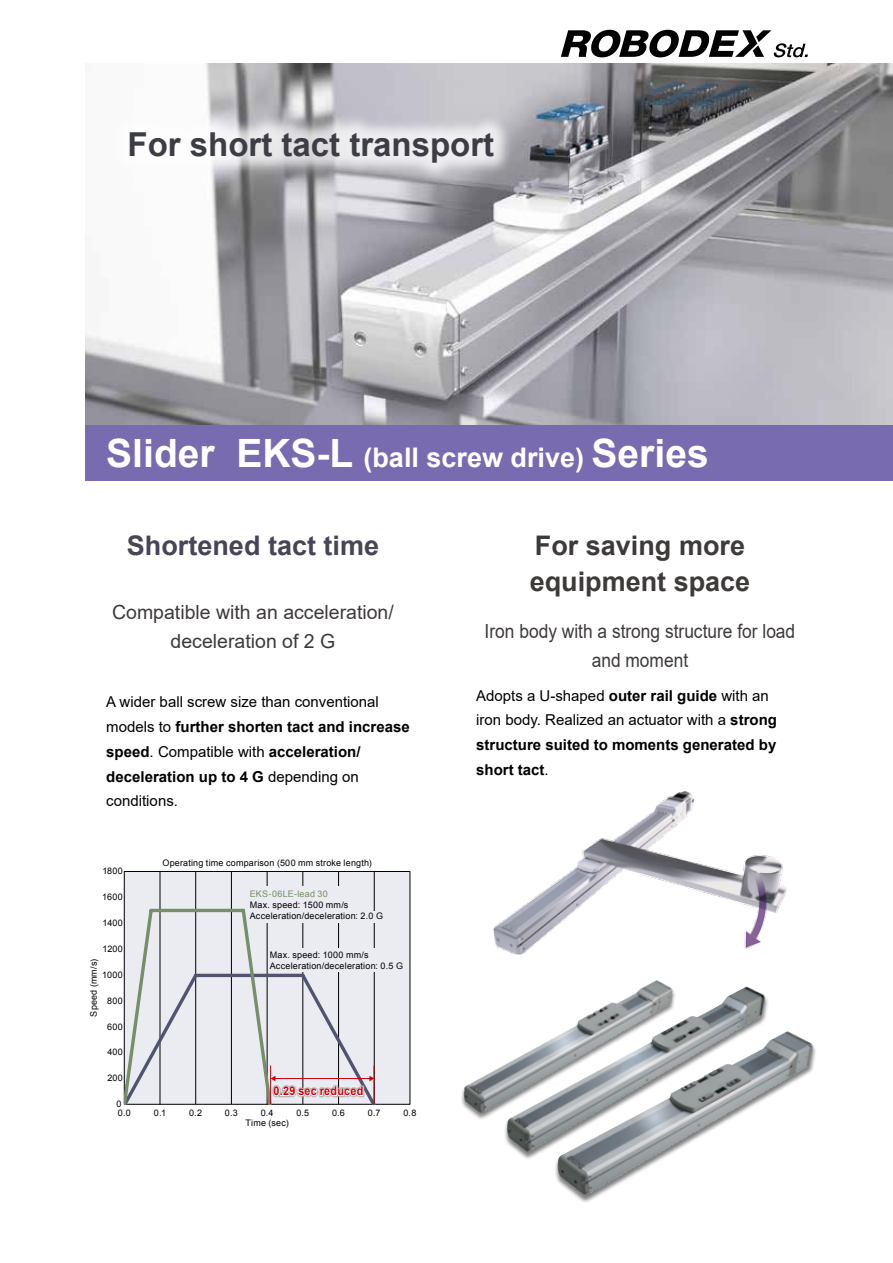
<style>
.page{position:relative;width:893px;height:1263px;background:#fff}
.page>*{position:absolute;margin:0;border:0;box-sizing:border-box;transform-origin:0 0}
.t1{font:700 39px "Arial";color:#fff}
.t2{font:700 33px "Arial";color:#3d3e45}
.t3{font:700 27px/36px "Arial";color:#3e3a39}
.t4{font:700 27px "Arial";color:#494456}
.t5{font:19.5px/29.2px "Arial";color:#3e3a39;text-align:center}
.t6{font:19.5px/29.2px "Arial";color:#3e3a39;text-align:center;scale:.89 1}
.t7{font:15px/24.8px "Arial";color:#000}
.t8{font:700 15px/24.8px "Arial";color:#000}
.t9{font:700 12px "Arial";letter-spacing:.02em;color:#c7000d;scale:.9 1}
.t10{font:9px/11.2px "Arial";letter-spacing:.025em;color:#000}
.t11{font:9px "Arial";letter-spacing:.02em;color:#768e69}
.s1{font-size:27px}
.s2{font-weight:700}
.s3{font-weight:400}
</style>
<div class="page">
<div style="left:460px;top:980px;width:217px;height:141px;background:#000;opacity:.5"></div>
<img style="left:464px;top:980px;width:209px;height:134px">
<div style="left:503px;top:987px;width:266px;height:173px;background:#000;opacity:.5"></div>
<img style="left:507px;top:986px;width:258px;height:166px">
<div style="left:553px;top:1031px;width:264px;height:172px;background:#000;opacity:.5"></div>
<img style="left:557px;top:1031px;width:256px;height:165px">
<img style="left:85px;top:64px;width:808px;height:361px">
<img style="left:493px;top:791px;width:293px;height:164px">
<div style="left:85px;top:425px;width:808px;height:55px;background:#796baf"></div>
<div style="left:109px;top:111px;width:404px;height:71px;background:#fff;opacity:.75"></div>
<div style="left:124px;top:871px;width:286px;height:233px;background:#eaecf1"></div>
<hr style="left:160px;top:871px;width:1px;height:233px;background:#000">
<hr style="left:195px;top:871px;width:1px;height:233px;background:#000">
<hr style="left:231px;top:871px;width:1px;height:233px;background:#000">
<hr style="left:267px;top:871px;width:1px;height:233px;background:#000">
<hr style="left:303px;top:871px;width:1px;height:233px;background:#000">
<hr style="left:338px;top:871px;width:1px;height:233px;background:#000">
<hr style="left:374px;top:871px;width:1px;height:233px;background:#000">
<div style="left:254px;top:886px;width:117px;height:36px;background:#eaecf1"></div>
<img style="left:217px;top:1029px;width:194px;height:76px">
<svg style="left:124px;top:907px;width:255px;height:197px"></svg>
<svg style="left:561px;top:30px;width:247px;height:27px"></svg>
<h2 class="t2" style="left:128px;top:123px;width:368px">For short tact transport</h2>
<h1 class="t1" style="left:106px;top:427px;width:604px">Slider EKS-L <span class="s1">(ball screw drive)</span> Series</h1>
<h3 class="t4" style="left:127px;top:527px;width:254px">Shortened tact time</h3>
<h3 class="t5" style="left:112px;top:597px;width:283px">Compatible with an acceleration/ deceleration of 2 G</h3>
<h3 class="t7" style="left:106px;top:689px;width:305px">A wider ball screw size than conventional models to <span class="s2">further shorten tact and increase speed</span>. Compatible with <span class="s2">acceleration/ deceleration up to 4 G</span> depending on conditions.</h3>
<p class="t10" style="left:162px;top:857px;width:211px">Operating time comparison (500 mm stroke length)</p>
<p class="t10" style="left:102px;top:866px;width:22px">1800</p>
<p class="t10" style="left:102px;top:891px;width:22px">1600</p>
<p class="t10" style="left:102px;top:917px;width:22px">1400</p>
<p class="t10" style="left:103px;top:943px;width:22px">1200</p>
<p class="t10" style="left:102px;top:969px;width:22px">1000</p>
<p class="t10" style="left:107px;top:995px;width:17px">800</p>
<p class="t10" style="left:107px;top:1021px;width:17px">600</p>
<p class="t10" style="left:107px;top:1047px;width:17px">400</p>
<p class="t10" style="left:107px;top:1072px;width:17px">200</p>
<p class="t10" style="left:116px;top:1100px;width:16px;line-height:8.4px">0<br>0.0</p>
<p class="t10" style="left:154px;top:1107px;width:14px">0.1</p>
<p class="t10" style="left:189px;top:1107px;width:15px">0.2</p>
<p class="t10" style="left:225px;top:1107px;width:14px">0.3</p>
<p class="t10" style="left:261px;top:1107px;width:14px">0.4</p>
<p class="t10" style="left:296px;top:1107px;width:14px">0.5</p>
<p class="t10" style="left:332px;top:1107px;width:14px">0.6</p>
<p class="t10" style="left:368px;top:1107px;width:14px">0.7</p>
<p class="t10" style="left:403px;top:1107px;width:14px">0.8</p>
<p class="t10" style="left:246px;top:1117px;width:45px">Time (sec)</p>
<p class="t11" style="left:250px;top:888px;width:80px">EKS-06LE-lead 30</p>
<p class="t10" style="left:250px;top:899px;width:135px">Max. speed: 1500 mm/s<br>Acceleration/deceleration: 2.0 G</p>
<p class="t10" style="left:270px;top:949px;width:135px">Max. speed: 1000 mm/s<br>Acceleration/deceleration: 0.5 G</p>
<p class="t10" style="left:88px;top:1016px;width:59px;rotate:-90deg">Speed (mm/s)</p>
<h3 class="t9" style="left:274px;top:1083px;width:101px">0.29 sec reduced</h3>
<h3 class="t3" style="left:530px;top:528px;width:222px">For saving more equipment space</h3>
<h3 class="t6" style="left:485px;top:616px;width:350px">Iron body with a strong structure for load and moment</h3>
<h3 class="t8" style="left:476px;top:683px;width:302px"><span class="s3">Adopts a U-shaped</span> outer rail guide <span class="s3">with an iron body. Realized an actuator with a</span> strong structure suited to moments generated by short tact<span class="s3">.</span></h3>
</div>
